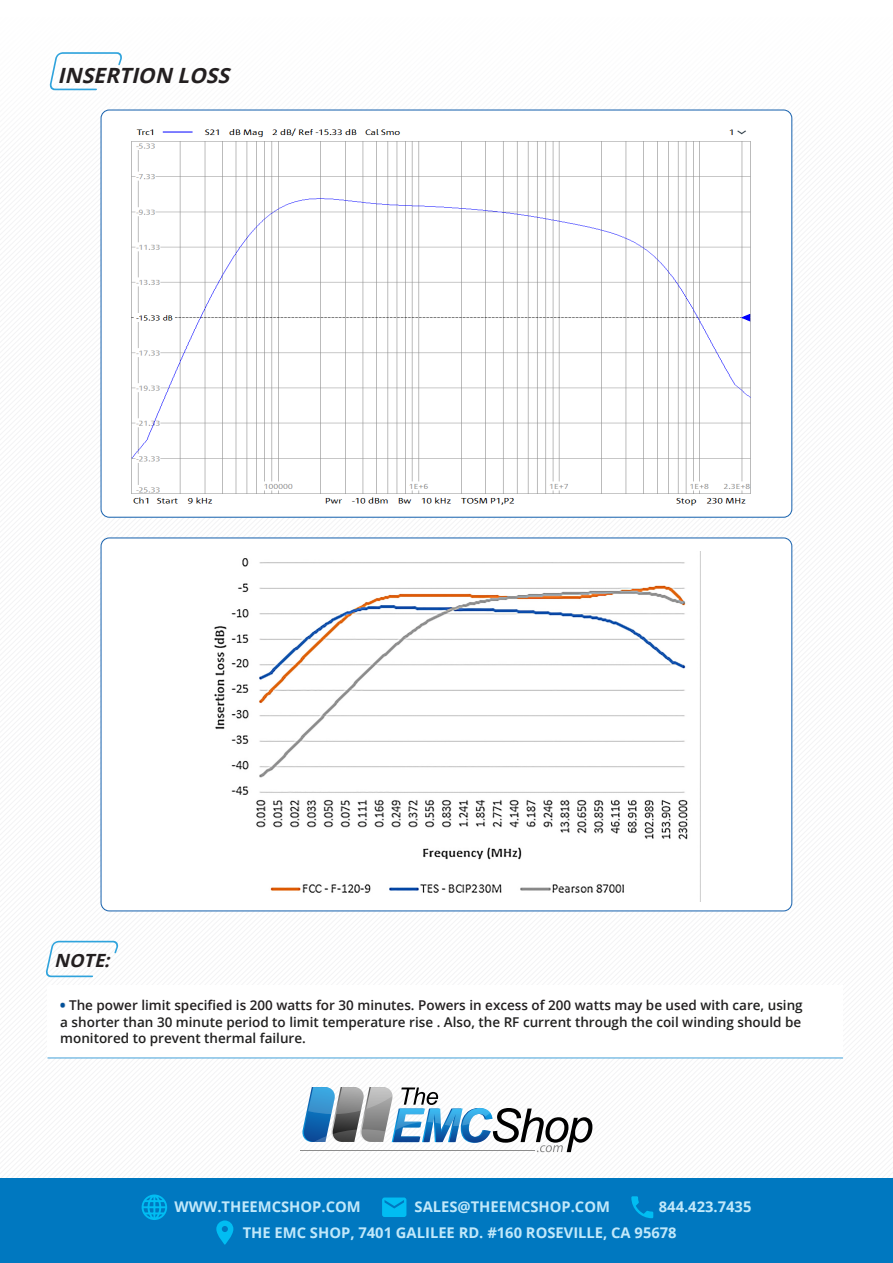
<style>
.page{position:relative;width:893px;height:1263px;background:#fff}
.page>*{position:absolute;margin:0;border:0;box-sizing:border-box;transform-origin:0 0}
.t1{font:italic 700 21px "Open Sans";color:#231f20}
.t2{font:italic 700 18.15px "Open Sans";color:#231f20}
.t3{font:700 14.7px "Open Sans";color:#c1e8fa}
.t4{font:600 13.5px/16.8px "Open Sans";color:#212120;text-align:justify}
.s1{font-weight:800;color:#e1e2e4}
.s2{color:#231f20}
</style>
<div class="page">
<svg style="left:683px;top:1059px;width:210px;height:119px"></svg>
<svg style="left:0;top:52px;width:313px;height:929px"></svg>
<div style="left:101px;top:110px;width:691px;height:407px;background:#fff;border-radius:8px"></div>
<div style="left:101px;top:538px;width:691px;height:373px;background:#fff;border-radius:8px"></div>
<div style="left:0;top:1178px;width:893px;height:85px;background:#0078c0"></div>
<svg style="left:216px;top:1220px;width:17px;height:25px"></svg>
<svg style="left:631px;top:1196px;width:22px;height:22px"></svg>
<svg style="left:382px;top:1197px;width:24px;height:20px"></svg>
<svg style="left:142px;top:1194px;width:25px;height:26px"></svg>
<svg style="left:301px;top:1087px;width:291px;height:65px"></svg>
<hr style="left:301px;top:1150px;width:234px;height:1px;background:#8c8c8c">
<svg style="left:44px;top:940px;width:76px;height:38px"></svg>
<hr style="left:48px;top:1058px;width:795px;height:1px;background:#42a0d8">
<img style="left:131px;top:128px;width:620px;height:378px">
<img style="left:214px;top:558px;width:474px;height:335px">
<p class="t1" style="left:58px;top:61px;width:179px">INSERTION LOSS</p>
<p class="t2" style="left:54px;top:948px;width:62px">NOTE:</p>
<p class="t4" style="left:60px;top:996px;width:744px"><span class="s1">•</span> <span class="s2">The power limit specified is 200 watts for 30 minutes. Powers in excess of 200 watts may be used</span> with care, using a shorter than 30 minute period to limit temperature rise . Also, the RF current through the coil winding should be monitored to prevent thermal failure.</p>
<p class="t3" style="left:175px;top:1196px;width:188px">WWW.THEEMCSHOP.COM</p>
<p class="t3" style="left:415px;top:1196px;width:197px">SALES@THEEMCSHOP.COM</p>
<p class="t3" style="left:659px;top:1196px;width:94px">844.423.7435</p>
<p class="t3" style="left:243px;top:1222px;width:435px">THE EMC SHOP, 7401 GALILEE RD. #160 ROSEVILLE, CA 95678</p>
</div>
